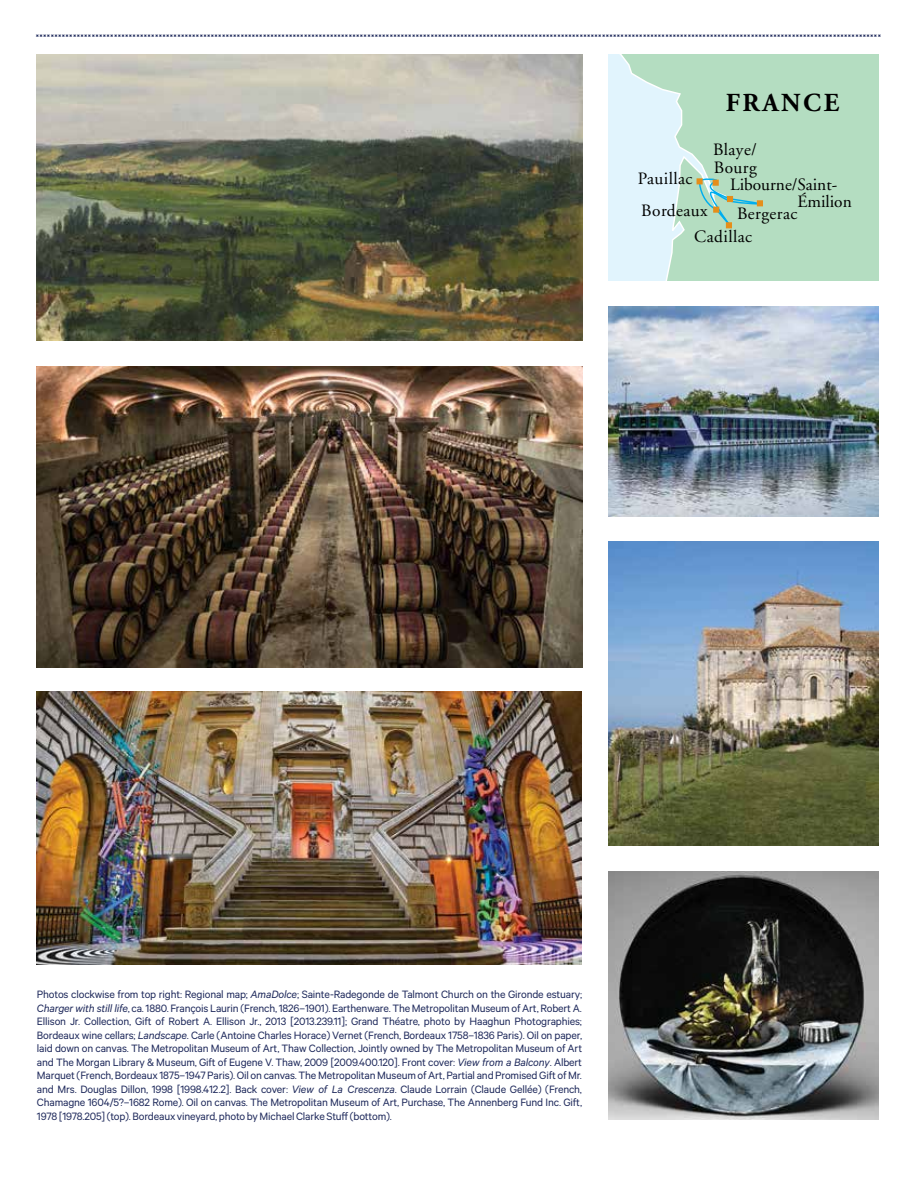
<style>
.page{position:relative;width:912px;height:1188px;background:#fff}
.page>*{position:absolute;margin:0;border:0;box-sizing:border-box;transform-origin:0 0}
.t1{font:700 25.95px "Adobe Garamond";letter-spacing:.1em;color:#000}
.t2{font:17.25px/22.8px "Adobe Garamond";letter-spacing:.025em;color:#000}
.t3{font:17.25px "Adobe Garamond";color:#000}
.t4{font:12px/13.5px "The Met Sans";letter-spacing:-.015em;color:#1e295b;text-align:justify}
.s1{font-style:italic}
</style>
<div class="page">
<img style="left:608px;top:307px;width:270px;height:209px">
<svg style="left:608px;top:54px;width:270px;height:227px;background:#bfe3d0"></svg>
<svg style="left:691px;top:172px;width:77px;height:57px;background:#aed7bc"></svg>
<img style="left:608px;top:872px;width:270px;height:247px">
<img style="left:36px;top:692px;width:545px;height:272px">
<img style="left:36px;top:54px;width:546px;height:287px">
<img style="left:36px;top:367px;width:546px;height:301px">
<img style="left:608px;top:542px;width:270px;height:304px">
<h1 class="t1" style="left:725px;top:89px;width:115px">FRANCE</h1>
<h2 class="t2" style="left:713px;top:139px;width:45px">Blaye/</h2>
<h2 class="t2" style="left:713px;top:156px;width:44px">Bourg</h2>
<h2 class="t3" style="left:730px;top:176px;width:108px">Libourne/Saint-</h2>
<h2 class="t3" style="left:797px;top:193px;width:56px">Émilion</h2>
<h2 class="t2" style="left:694px;top:203px;width:105px;text-indent:43px">Bergerac<br>Cadillac</h2>
<h2 class="t2" style="left:637px;top:167px;width:56px">Pauillac</h2>
<h2 class="t2" style="left:641px;top:199px;width:68px">Bordeaux</h2>
<p class="t4" style="left:37px;top:988px;width:546px">Photos clockwise from top right: Regional map; <span class="s1">AmaDolce</span>; Sainte-Radegonde de Talmont Church on the Gironde estuary; <span class="s1">Charger with still life</span>, ca. 1880. François Laurin (French, 1826–1901). Earthenware. The Metropolitan Museum of Art, Robert A.<br>Ellison Jr. Collection, Gift of Robert A. Ellison Jr., 2013 [2013.239.11]; Grand Théatre, photo by Haaghun Photographies; Bordeaux wine cellars; <span class="s1">Landscape</span>. Carle (Antoine Charles Horace) Vernet (French, Bordeaux 1758–1836 Paris). Oil on paper, laid down on canvas. The Metropolitan Museum of Art, Thaw Collection, Jointly owned by The Metropolitan Museum of Art and The Morgan Library &amp; Museum, Gift of Eugene V. Thaw, 2009 [2009.400.120]. Front cover: <span class="s1">View from a Balcony</span>. Albert Marquet (French, Bordeaux 1875–1947 Paris). Oil on canvas. The Metropolitan Museum of Art, Partial and Promised Gift of Mr. and Mrs. Douglas Dillon, 1998 [1998.412.2]. Back cover: <span class="s1">View of La Crescenza</span>. Claude Lorrain (Claude Gellée) (French, Chamagne 1604/5?–1682 Rome). Oil on canvas. The Metropolitan Museum of Art, Purchase, The Annenberg Fund Inc. Gift, 1978 [1978.205] (top). Bordeaux vineyard, photo by Michael Clarke Stuff (bottom).</p>
</div>
